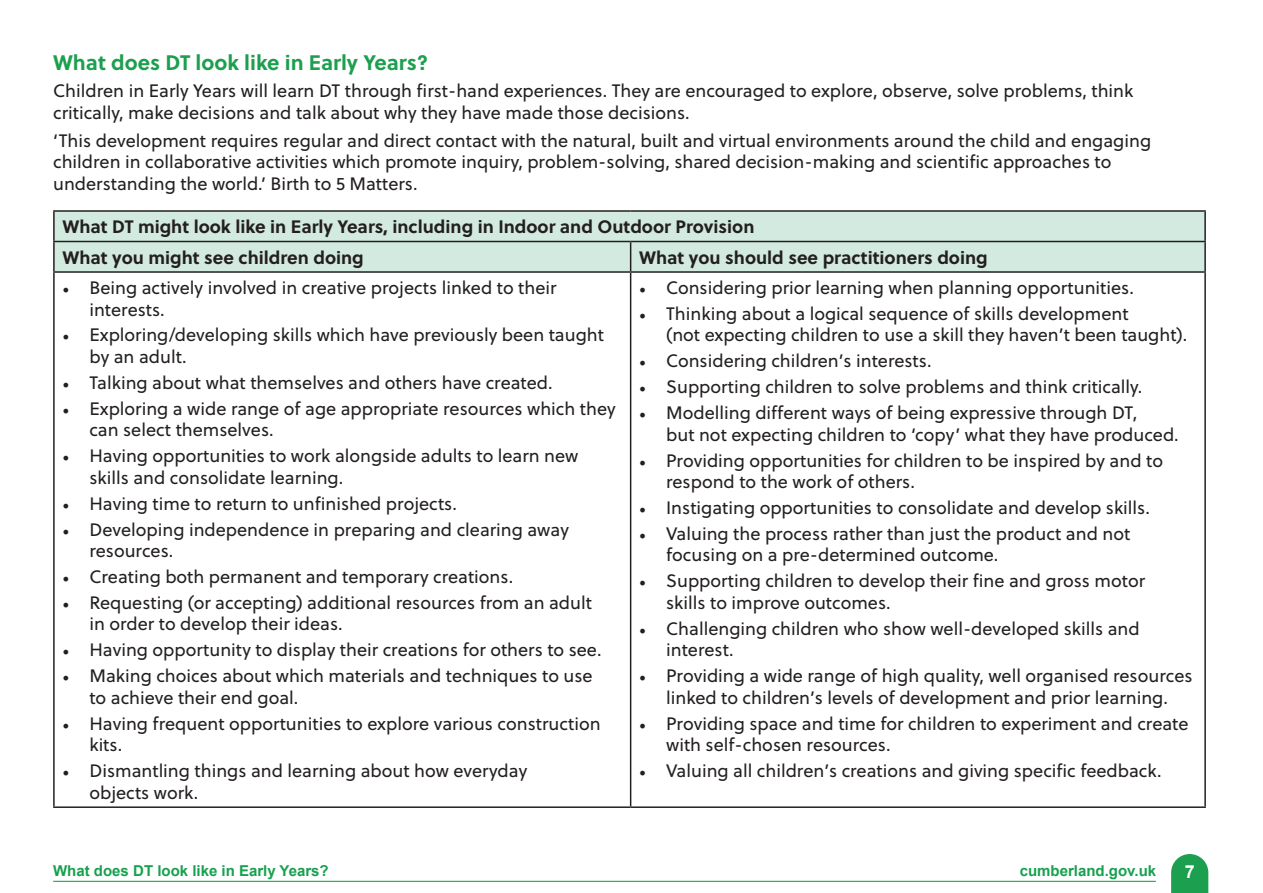
<style>
.page{position:relative;width:1263px;height:893px;background:#fff}
.page>*{position:absolute;margin:0;border:0;box-sizing:border-box;transform-origin:0 0}
.t1{font:700 21px "Soleil";color:#1c9f4f}
.t2{font:18px/21.6px "Soleil";color:#231f20}
.t3{font:700 18px "Soleil";color:#231f20}
.t4{font:700 18px "Arial";color:#fff}
.t5{font:700 15px "Arial";color:#16a14e}
.s1{font-family:"Minion Pro"}
</style>
<div class="page">
<hr style="left:53px;top:881px;width:1103px;height:1px;background:#16a14e">
<svg style="left:1171px;top:854px;width:37px;height:39px"></svg>
<div style="left:55px;top:212px;width:1149px;height:59px;background:#d2eae0"></div>
<hr style="left:53px;top:210px;width:578px;height:2px;background:#231f20">
<hr style="left:53px;top:212px;width:2px;height:29px;background:#231f20">
<hr style="left:631px;top:210px;width:575px;height:2px;background:#231f20">
<hr style="left:1204px;top:212px;width:2px;height:29px;background:#231f20">
<hr style="left:53px;top:241px;width:578px;height:1px;background:#231f20">
<hr style="left:53px;top:242px;width:2px;height:29px;background:#231f20">
<hr style="left:631px;top:241px;width:575px;height:1px;background:#231f20">
<svg style="left:630px;top:242px;width:1px;height:29px"></svg>
<hr style="left:1204px;top:242px;width:2px;height:29px;background:#231f20">
<hr style="left:53px;top:271px;width:578px;height:2px;background:#231f20">
<hr style="left:53px;top:273px;width:2px;height:533px;background:#231f20">
<hr style="left:631px;top:271px;width:575px;height:2px;background:#231f20">
<hr style="left:630px;top:273px;width:1px;height:533px;background:#231f20">
<hr style="left:1204px;top:273px;width:2px;height:533px;background:#231f20">
<hr style="left:53px;top:806px;width:578px;height:2px;background:#231f20">
<hr style="left:631px;top:806px;width:575px;height:2px;background:#231f20">
<p class="t1" style="left:53px;top:46px;width:377px">What does DT look like in Early Years?</p>
<p class="t2" style="left:53px;top:80px;width:1082px">Children in Early Years will learn DT through first-hand experiences. They are encouraged to explore, observe, solve problems, think critically, make decisions and talk about why they have made those decisions.</p>
<p class="t2" style="left:53px;top:129px;width:1099px">‘This development requires regular and direct contact with the natural, built and virtual environments around the child and engaging children in collaborative activities which promote inquiry, problem-solving, shared decision-making and scientific approaches to understanding the world.’ Birth to 5 Matters.</p>
<p class="t3" style="left:62px;top:213px;width:694px">What DT might look like in Early Years, including in Indoor and Outdoor Provision</p>
<p class="t3" style="left:62px;top:243px;width:303px">What you might see children doing</p>
<p class="t3" style="left:639px;top:243px;width:350px">What you should see practitioners doing</p>
<p class="t2" style="left:89px;top:276px;width:469px;text-indent:-27px"><span class="s1">•</span> Being actively involved in creative projects linked to their interests.</p>
<p class="t2" style="left:89px;top:324px;width:516px;text-indent:-27px"><span class="s1">•</span> Exploring/developing skills which have previously been taught by an adult.</p>
<p class="t2" style="left:62px;top:371px;width:492px"><span class="s1">•</span> Talking about what themselves and others have created.</p>
<p class="t2" style="left:89px;top:397px;width:528px;text-indent:-27px"><span class="s1">•</span> Exploring a wide range of age appropriate resources which they can select themselves.</p>
<p class="t2" style="left:89px;top:445px;width:491px;text-indent:-27px"><span class="s1">•</span> Having opportunities to work alongside adults to learn new skills and consolidate learning.</p>
<p class="t2" style="left:62px;top:492px;width:396px"><span class="s1">•</span> Having time to return to unfinished projects.</p>
<p class="t2" style="left:89px;top:518px;width:481px;text-indent:-27px"><span class="s1">•</span> Developing independence in preparing and clearing away resources.</p>
<p class="t2" style="left:62px;top:565px;width:452px"><span class="s1">•</span> Creating both permanent and temporary creations.</p>
<p class="t2" style="left:89px;top:591px;width:504px;text-indent:-27px"><span class="s1">•</span> Requesting (or accepting) additional resources from an adult in order to develop their ideas.</p>
<p class="t2" style="left:62px;top:639px;width:541px"><span class="s1">•</span> Having opportunity to display their creations for others to see.</p>
<p class="t2" style="left:89px;top:665px;width:505px;text-indent:-27px"><span class="s1">•</span> Making choices about which materials and techniques to use to achieve their end goal.</p>
<p class="t2" style="left:89px;top:712px;width:513px;text-indent:-27px"><span class="s1">•</span> Having frequent opportunities to explore various construction kits.</p>
<p class="t2" style="left:89px;top:759px;width:439px;text-indent:-27px"><span class="s1">•</span> Dismantling things and learning about how everyday objects work.</p>
<p class="t2" style="left:639px;top:276px;width:496px"><span class="s1">•</span> Considering prior learning when planning opportunities.</p>
<p class="t2" style="left:666px;top:302px;width:523px;text-indent:-27px"><span class="s1">•</span> Thinking about a logical sequence of skills development<br>(not expecting children to use a skill they haven’t been taught).</p>
<p class="t2" style="left:639px;top:350px;width:294px"><span class="s1">•</span> Considering children’s interests.</p>
<p class="t2" style="left:639px;top:376px;width:505px"><span class="s1">•</span> Supporting children to solve problems and think critically.</p>
<p class="t2" style="left:666px;top:401px;width:514px;text-indent:-27px"><span class="s1">•</span> Modelling different ways of being expressive through DT,<br>but not expecting children to ‘copy’ what they have produced.</p>
<p class="t2" style="left:666px;top:449px;width:498px;text-indent:-27px"><span class="s1">•</span> Providing opportunities for children to be inspired by and to respond to the work of others.</p>
<p class="t2" style="left:639px;top:496px;width:512px"><span class="s1">•</span> Instigating opportunities to consolidate and develop skills.</p>
<p class="t2" style="left:666px;top:522px;width:466px;text-indent:-27px"><span class="s1">•</span> Valuing the process rather than just the product and not focusing on a pre-determined outcome.</p>
<p class="t2" style="left:666px;top:570px;width:480px;text-indent:-27px"><span class="s1">•</span> Supporting children to develop their fine and gross motor skills to improve outcomes.</p>
<p class="t2" style="left:666px;top:617px;width:475px;text-indent:-27px"><span class="s1">•</span> Challenging children who show well-developed skills and interest.</p>
<p class="t2" style="left:639px;top:665px;width:555px;text-align:center"><span class="s1">•</span> Providing a wide range of high quality, well organised resources linked to children’s levels of development and prior learning.</p>
<p class="t2" style="left:666px;top:712px;width:524px;text-indent:-27px"><span class="s1">•</span> Providing space and time for children to experiment and create with self-chosen resources.</p>
<p class="t2" style="left:639px;top:759px;width:524px"><span class="s1">•</span> Valuing all children’s creations and giving specific feedback.</p>
<p class="t5" style="left:53px;top:861px;width:277px">What does DT look like in Early Years?</p>
<p class="t5" style="left:1020px;top:861px;width:138px">cumberland.gov.uk</p>
<p class="t4" style="left:1185px;top:860px;width:12px">7</p>
</div>
